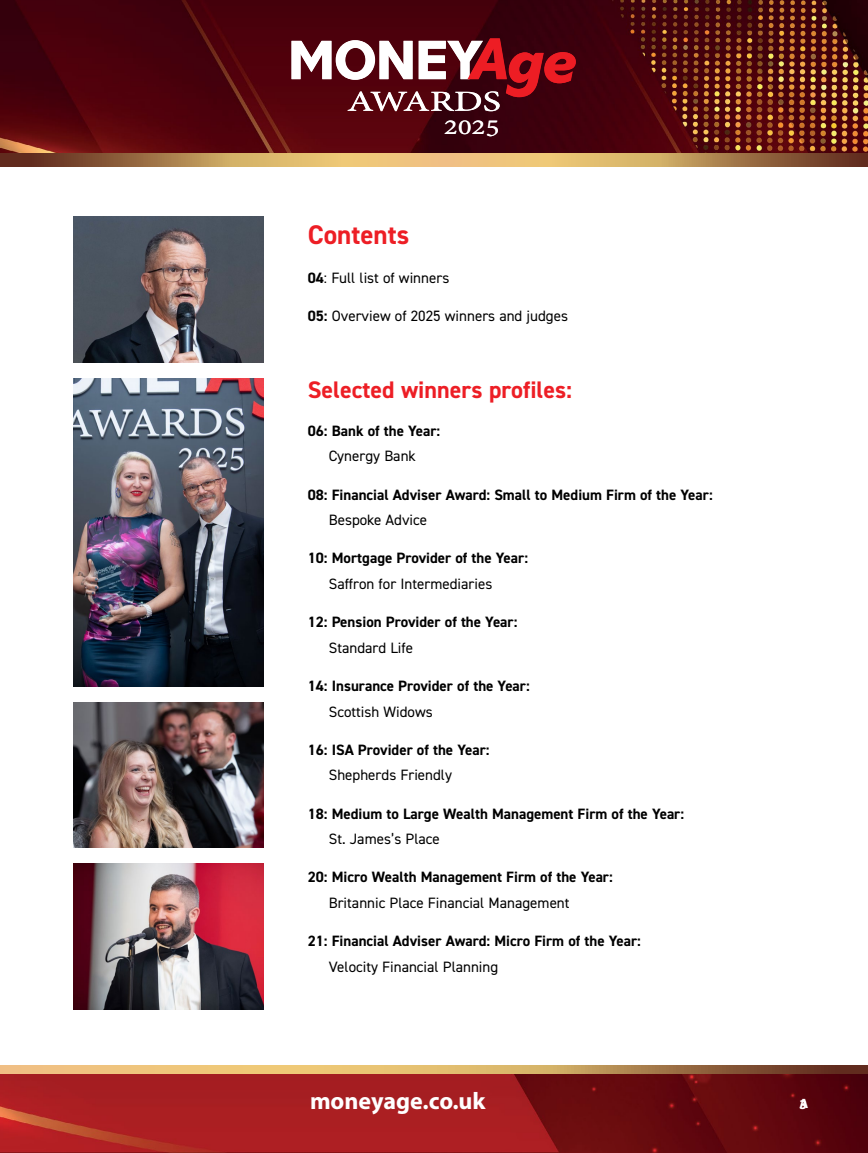
<style>
.page{position:relative;width:868px;height:1153px;background:#fff}
.page>*{position:absolute;margin:0;border:0;box-sizing:border-box;transform-origin:0 0}
.t1{font:700 27px "DIN2014";color:#ed1e25}
.t2{font:26.55px "Adobe Devanagari";color:#fff;scale:1.15 1}
.t3{font:700 24px "DIN2014";color:#ed1e25}
.t4{font:700 24px "Myriad Pro";color:#fff}
.t5{font:700 15px "DIN2014";color:#000}
.t6{font:15px "DIN2014";color:#000}
.t7{font:700 13.5px "Myriad Pro";color:#fff}
.s1{font-weight:700}
</style>
<div class="page">
<img style="left:0;top:0;width:867px;height:153px">
<img style="left:0;top:1073px;width:867px;height:79px">
<svg style="left:0;top:153px;width:867px;height:14px;background:#bb9159"></svg>
<svg style="left:0;top:1065px;width:867px;height:8px;background:#c99f62"></svg>
<svg style="left:291px;top:38px;width:285px;height:73px"></svg>
<img style="left:74px;top:378px;width:190px;height:308px">
<img style="left:74px;top:702px;width:190px;height:145px">
<img style="left:74px;top:217px;width:190px;height:145px">
<img style="left:74px;top:863px;width:190px;height:146px">
<h2 class="t2" style="left:444px;top:111px;width:50px">2025</h2>
<h1 class="t1" style="left:308px;top:217px;width:103px">Contents</h1>
<p class="t6" style="left:308px;top:268px;width:143px"><span class="s1">04</span>: Full list of winners</p>
<p class="t6" style="left:308px;top:306px;width:262px"><span class="s1">05:</span> Overview of 2025 winners and judges</p>
<h3 class="t3" style="left:308px;top:373px;width:266px">Selected winners profiles:</h3>
<p class="t5" style="left:308px;top:420px;width:134px">06: Bank of the Year:</p>
<p class="t6" style="left:329px;top:447px;width:89px">Cynergy Bank</p>
<p class="t5" style="left:308px;top:484px;width:406px">08: Financial Adviser Award: Small to Medium Firm of the Year:</p>
<p class="t6" style="left:329px;top:510px;width:100px">Bespoke Advice</p>
<p class="t5" style="left:308px;top:548px;width:222px">10: Mortgage Provider of the Year:</p>
<p class="t6" style="left:329px;top:574px;width:165px">Saffron for Intermediaries</p>
<p class="t5" style="left:308px;top:612px;width:211px">12: Pension Provider of the Year:</p>
<p class="t6" style="left:329px;top:638px;width:86px">Standard Life</p>
<p class="t5" style="left:308px;top:675px;width:223px">14: Insurance Provider of the Year:</p>
<p class="t6" style="left:329px;top:702px;width:105px">Scottish Widows</p>
<p class="t5" style="left:308px;top:739px;width:183px">16: ISA Provider of the Year:</p>
<p class="t6" style="left:329px;top:765px;width:125px">Shepherds Friendly</p>
<p class="t5" style="left:308px;top:803px;width:378px">18: Medium to Large Wealth Management Firm of the Year:</p>
<p class="t6" style="left:329px;top:829px;width:112px">St. James’s Place</p>
<p class="t5" style="left:308px;top:867px;width:306px">20: Micro Wealth Management Firm of the Year:</p>
<p class="t6" style="left:329px;top:893px;width:242px">Britannic Place Financial Management</p>
<p class="t5" style="left:308px;top:930px;width:334px">21: Financial Adviser Award: Micro Firm of the Year:</p>
<p class="t6" style="left:329px;top:957px;width:171px">Velocity Financial Planning</p>
<h3 class="t4" style="left:310px;top:1084px;width:177px">moneyage.co.uk</h3>
<p class="t7" style="left:799px;top:1094px;width:10px">A3</p>
</div>
